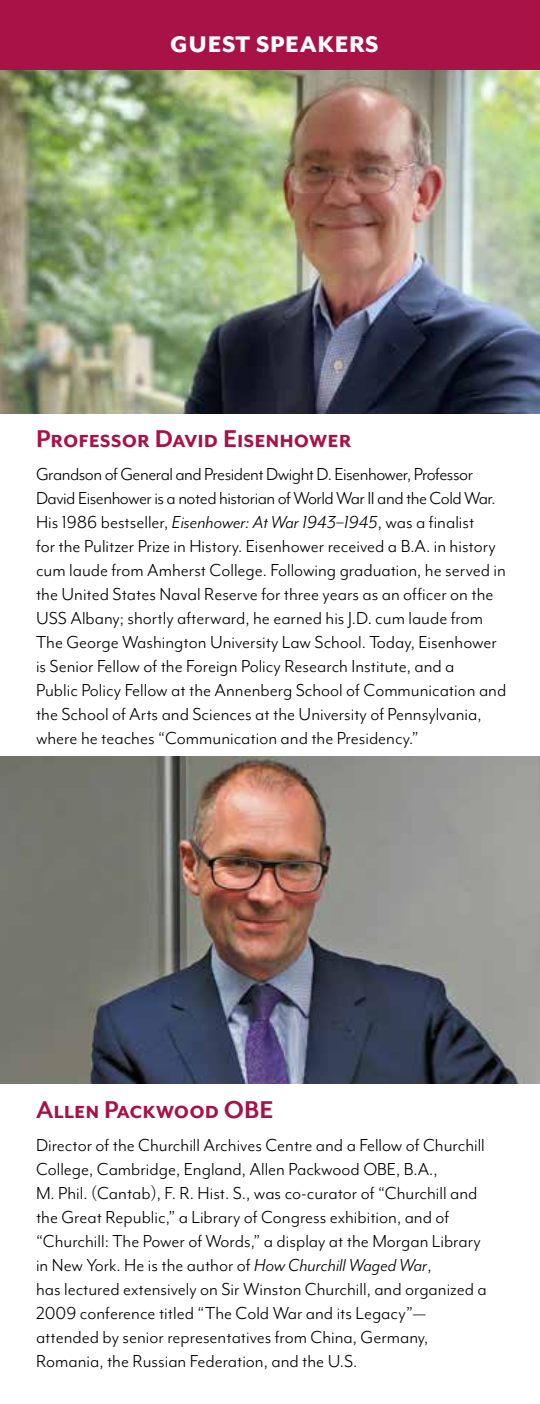
<style>
.page{position:relative;width:540px;height:1404px;background:#fff}
.page>*{position:absolute;margin:0;border:0;box-sizing:border-box;transform-origin:0 0}
.t1{font:700 28px "Mr Eaves Mod OT";color:#a81246}
.t2{font:800 26px "Mr Eaves Mod OT";letter-spacing:.025em;color:#fff}
.t3{font:20px/24px "Mr Eaves Mod OT";color:#000}
.s1{font-style:italic}
</style>
<div class="page">
<img style="left:0;top:70px;width:539px;height:344px">
<img style="left:0;top:756px;width:540px;height:328px">
<div style="left:0;top:0;width:540px;height:70px;background:#a81246"></div>
<h2 class="t2" style="left:170px;top:29px;width:210px">GUEST SPEAKERS</h2>
<h1 class="t1" style="left:36px;top:423px;width:317px">Professor David Eisenhower</h1>
<p class="t3" style="left:36px;top:462px;width:472px">Grandson of General and President Dwight D. Eisenhower, Professor David Eisenhower is a noted historian of World War II and the Cold War.<br>His 1986 bestseller, <span class="s1">Eisenhower: At War 1943–1945</span>, was a finalist<br>for the Pulitzer Prize in History. Eisenhower received a B.A. in history cum laude from Amherst College. Following graduation, he served in the United States Naval Reserve for three years as an officer on the USS Albany; shortly afterward, he earned his J.D. cum laude from The George Washington University Law School. Today, Eisenhower is Senior Fellow of the Foreign Policy Research Institute, and a<br>Public Policy Fellow at the Annenberg School of Communication and the School of Arts and Sciences at the University of Pennsylvania, where he teaches “Communication and the Presidency.”</p>
<h1 class="t1" style="left:36px;top:1093px;width:239px">Allen Packwood OBE</h1>
<p class="t3" style="left:36px;top:1132px;width:452px">Director of the Churchill Archives Centre and a Fellow of Churchill College, Cambridge, England, Allen Packwood OBE, B.A.,<br>M. Phil. (Cantab), F. R. Hist. S., was co‑curator of “Churchill and the Great Republic,” a Library of Congress exhibition, and of “Churchill: The Power of Words,” a display at the Morgan Library in New York. He is the author of <span class="s1">How Churchill Waged War</span>,<br>has lectured extensively on Sir Winston Churchill, and organized a 2009 conference titled “The Cold War and its Legacy”— attended by senior representatives from China, Germany, Romania, the Russian Federation, and the U.S.</p>
</div>
